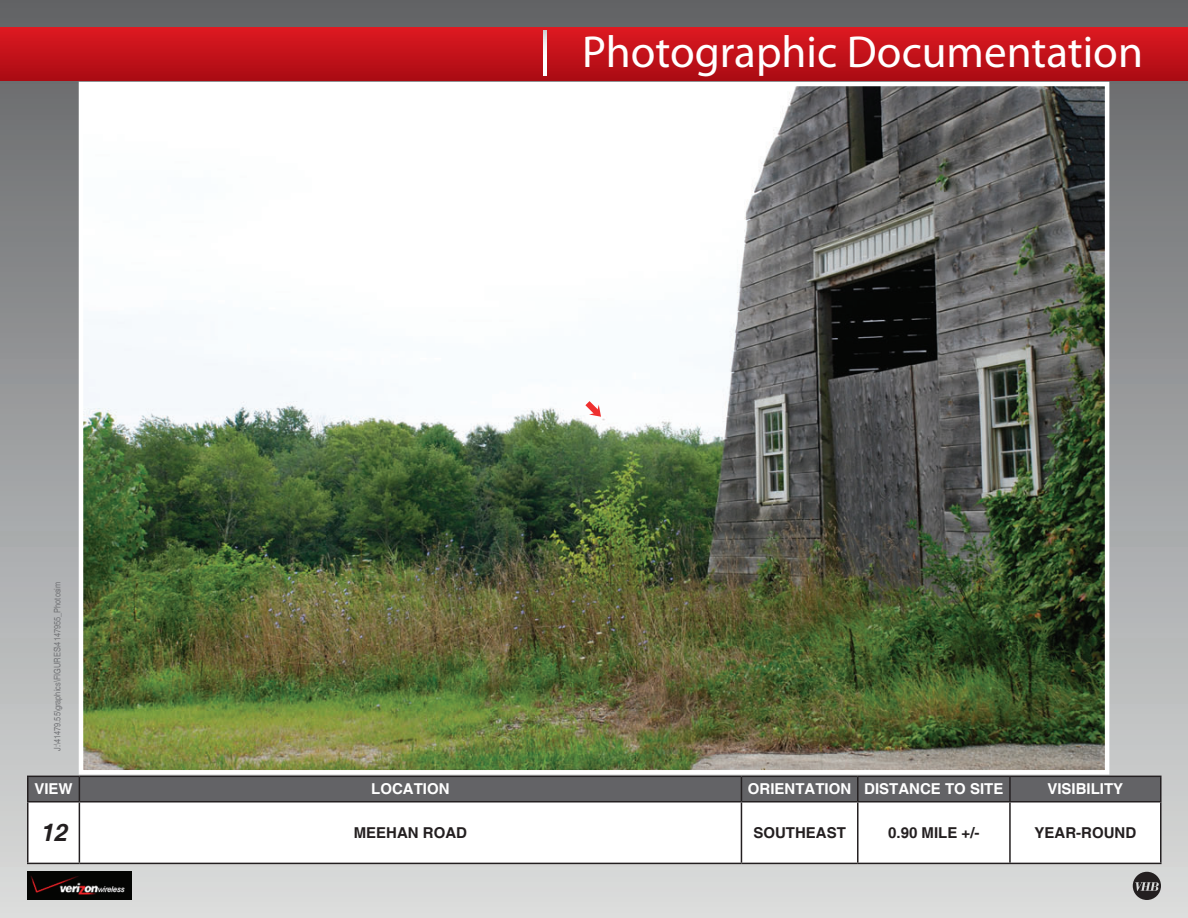
<style>
.page{position:relative;width:1188px;height:918px;background:#fff}
.page>*{position:absolute;margin:0;border:0;box-sizing:border-box;transform-origin:0 0}
.t1{font:45px "Myriad Pro";color:#fff}
.t2{font:italic 700 24px "Helvetica";color:#231f20}
.t3{font:700 15px "Helvetica";color:#fff}
.t4{font:700 15px "Helvetica";color:#231f20}
.t5{font:condensed 9px "Helvetica";color:#717275}
</style>
<div class="page">
<div style="left:0;top:0;width:1188px;height:918px;background:linear-gradient(to bottom,#646466,#dbdede)"></div>
<svg style="left:1133px;top:872px;width:28px;height:28px"></svg>
<div style="left:0;top:27px;width:1188px;height:53px;background:linear-gradient(to bottom,#de1a21,#aa0c14)"></div>
<svg style="left:543px;top:30px;width:3px;height:45px"></svg>
<svg style="left:28px;top:802px;width:1133px;height:61px"></svg>
<div style="left:27px;top:776px;width:1133px;height:25px;background:#636366"></div>
<hr style="left:858px;top:776px;width:152px;height:1px;background:#231f20">
<hr style="left:857px;top:777px;width:2px;height:24px;background:#231f20">
<hr style="left:1010px;top:776px;width:152px;height:1px;background:#231f20">
<hr style="left:1009px;top:777px;width:2px;height:24px;background:#231f20">
<hr style="left:1160px;top:777px;width:2px;height:24px;background:#231f20">
<hr style="left:27px;top:801px;width:52px;height:1px;background:#231f20">
<hr style="left:27px;top:803px;width:1px;height:60px;background:#231f20">
<hr style="left:79px;top:801px;width:662px;height:1px;background:#231f20">
<hr style="left:79px;top:803px;width:1px;height:60px;background:#231f20">
<hr style="left:741px;top:801px;width:117px;height:1px;background:#231f20">
<hr style="left:741px;top:803px;width:1px;height:60px;background:#231f20">
<hr style="left:858px;top:801px;width:152px;height:1px;background:#231f20">
<hr style="left:857px;top:803px;width:2px;height:60px;background:#231f20">
<hr style="left:1010px;top:801px;width:152px;height:1px;background:#231f20">
<hr style="left:1009px;top:803px;width:2px;height:60px;background:#231f20">
<hr style="left:1160px;top:803px;width:2px;height:60px;background:#231f20">
<hr style="left:27px;top:863px;width:52px;height:1px;background:#231f20">
<hr style="left:79px;top:863px;width:662px;height:1px;background:#231f20">
<hr style="left:741px;top:863px;width:117px;height:1px;background:#231f20">
<hr style="left:858px;top:863px;width:152px;height:1px;background:#231f20">
<hr style="left:1010px;top:863px;width:152px;height:1px;background:#231f20">
<img style="left:84px;top:87px;width:1020px;height:683px">
<div style="left:79px;top:82px;width:1030px;height:693px;border:4px solid #fff"></div>
<svg style="left:585px;top:401px;width:16px;height:16px"></svg>
<img style="left:27px;top:872px;width:105px;height:28px">
<h1 class="t1" style="left:582px;top:24px;width:562px">Photographic Documentation</h1>
<p class="t5" style="left:52px;top:751px;width:171px;rotate:-90deg">J:\41479.55\graphics\FIGURES\4147955_Photosim</p>
<p class="t3" style="left:34px;top:780px;width:40px">VIEW</p>
<p class="t3" style="left:371px;top:780px;width:80px">LOCATION</p>
<p class="t3" style="left:748px;top:780px;width:257px">ORIENTATION DISTANCE TO SITE</p>
<p class="t3" style="left:1047px;top:780px;width:77px">VISIBILITY</p>
<h2 class="t2" style="left:40px;top:818px;width:28px">12</h2>
<p class="t4" style="left:354px;top:824px;width:115px">MEEHAN ROAD</p>
<p class="t4" style="left:753px;top:824px;width:94px">SOUTHEAST</p>
<p class="t4" style="left:888px;top:824px;width:93px">0.90 MILE +/-</p>
<p class="t4" style="left:1035px;top:824px;width:103px">YEAR-ROUND</p>
</div>
